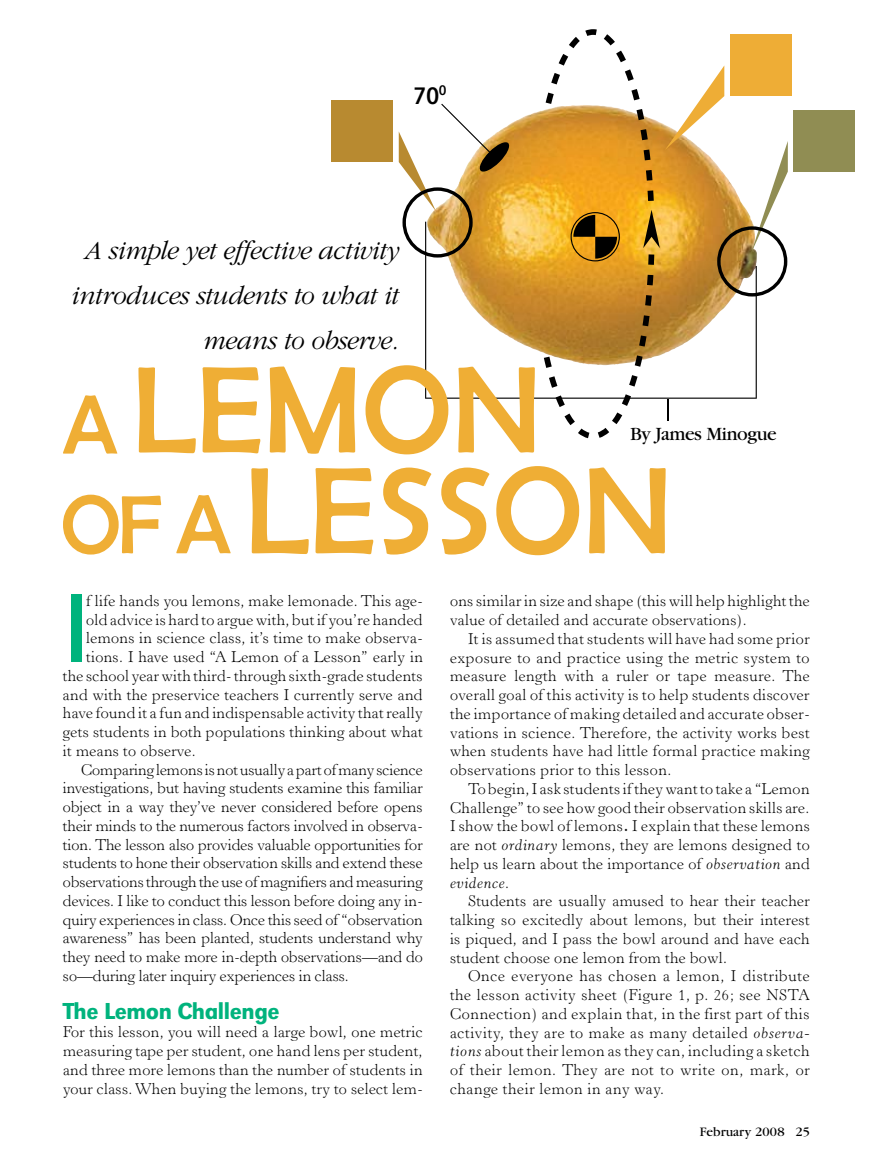
<style>
.page{position:relative;width:891px;height:1175px;background:#fff}
.page>*{position:absolute;margin:0;border:0;box-sizing:border-box;transform-origin:0 0}
.t1{font:500 94.35px "Futura BT";color:#00b37d}
.t2{font:italic 300 27px/45px "Garamond";letter-spacing:-.02em;color:#000;text-align:right}
.t3{font:24.75px "URW Grotesk T Regu Narr";color:#000}
.t4{font:24px "URW Grotesk T Medi Narr";letter-spacing:-.02em;color:#00b37d}
.t5{font:19.5px "Garamond";letter-spacing:-.02em;color:#000}
.t6{font:300 15.75px/18.8px "Horley Old Style";letter-spacing:.02em;color:#000;text-align:justify}
.t7{font:300 15.75px "Horley Old Style";color:#000}
.t8{font:13.5px "Garamond";letter-spacing:.015em;color:#000}
.s1{font-weight:600}
.s2{font-style:italic}
</style>
<div class="page">
<img style="left:511px;top:109px;width:35px;height:113px">
<svg style="left:565px;top:413px;width:24px;height:25px"></svg>
<svg style="left:556px;top:399px;width:9px;height:8px"></svg>
<svg style="left:598px;top:412px;width:24px;height:26px"></svg>
<svg style="left:622px;top:399px;width:8px;height:7px"></svg>
<svg style="left:425px;top:222px;width:332px;height:177px"></svg>
<hr style="left:667px;top:399px;width:2px;height:21px;background:#000">
<div style="left:730px;top:35px;width:61px;height:61px;background:#eead36"></div>
<div style="left:794px;top:110px;width:61px;height:62px;background:#908d53"></div>
<div style="left:332px;top:101px;width:61px;height:61px;background:#b88a30"></div>
<svg style="left:546px;top:29px;width:242px;height:277px"></svg>
<svg style="left:399px;top:104px;width:112px;height:153px"></svg>
<svg style="left:63px;top:395px;width:54px;height:58px"></svg>
<svg style="left:138px;top:367px;width:58px;height:86px"></svg>
<svg style="left:203px;top:367px;width:57px;height:86px"></svg>
<svg style="left:270px;top:366px;width:85px;height:88px"></svg>
<svg style="left:366px;top:365px;width:82px;height:89px"></svg>
<svg style="left:458px;top:367px;width:77px;height:85px"></svg>
<svg style="left:63px;top:494px;width:98px;height:60px"></svg>
<svg style="left:176px;top:495px;width:55px;height:58px"></svg>
<svg style="left:251px;top:468px;width:58px;height:86px"></svg>
<svg style="left:315px;top:468px;width:58px;height:86px"></svg>
<svg style="left:383px;top:467px;width:48px;height:87px"></svg>
<svg style="left:441px;top:467px;width:48px;height:87px"></svg>
<svg style="left:496px;top:466px;width:83px;height:89px"></svg>
<svg style="left:589px;top:467px;width:77px;height:86px"></svg>
<h3 class="t3" style="left:413px;top:81px;width:35px">70<sup>0</sup></h3>
<h2 class="t2" style="left:70px;top:228px;width:329px">A simple yet effective activity introduces students to what it means to observe.</h2>
<p class="t5" style="left:631px;top:423px;width:148px">By James Minogue</p>
<h1 class="t1" style="left:63px;top:571px;width:28px">I</h1>
<p class="t6" style="left:86px;top:592px;width:338px">f life hands you lemons, make lemonade. This age-</p>
<p class="t6" style="left:86px;top:610px;width:338px">old advice is hard to argue with, but if you’re handed</p>
<p class="t6" style="left:86px;top:629px;width:338px">lemons in science class, it’s time to make observa-</p>
<p class="t6" style="left:86px;top:648px;width:338px">tions. I have used “A Lemon of a Lesson” early in</p>
<p class="t6" style="left:63px;top:667px;width:361px">the school year with third- through sixth-grade students</p>
<p class="t6" style="left:63px;top:685px;width:361px">and with the preservice teachers I currently serve and</p>
<p class="t6" style="left:63px;top:704px;width:361px">have found it a fun and indispensable activity that really</p>
<p class="t6" style="left:63px;top:723px;width:361px">gets students in both populations thinking about what</p>
<p class="t6" style="left:63px;top:742px;width:134px">it means to observe.</p>
<p class="t7" style="left:81px;top:760px;width:343px">Comparing lemons is not usually a part of many science</p>
<p class="t7" style="left:63px;top:779px;width:361px">investigations, but having students examine this familiar</p>
<p class="t7" style="left:63px;top:798px;width:361px">object in a way they’ve never considered before opens</p>
<p class="t7" style="left:63px;top:816px;width:361px">their minds to the numerous factors involved in observa-</p>
<p class="t7" style="left:63px;top:835px;width:361px">tion. The lesson also provides valuable opportunities for</p>
<p class="t7" style="left:63px;top:854px;width:361px">students to hone their observation skills and extend these</p>
<p class="t7" style="left:63px;top:873px;width:361px">observations through the use of magnifiers and measuring</p>
<p class="t7" style="left:63px;top:891px;width:361px">devices. I like to conduct this lesson before doing any in-</p>
<p class="t7" style="left:63px;top:910px;width:361px">quiry experiences in class. Once this seed of “observation</p>
<p class="t7" style="left:63px;top:929px;width:361px">awareness” has been planted, students understand why</p>
<p class="t7" style="left:63px;top:948px;width:361px">they need to make more in-depth observations<span class="s1">—</span>and do</p>
<p class="t7" style="left:63px;top:966px;width:287px">so<span class="s1">—</span>during later inquiry experiences in class.</p>
<h3 class="t4" style="left:63px;top:996px;width:218px">The Lemon Challenge</h3>
<p class="t6" style="left:63px;top:1023px;width:361px">For this lesson, you will need a large bowl, one metric measuring tape per student, one hand lens per student, and three more lemons than the number of students in your class. When buying the lemons, try to select lem-</p>
<p class="t6" style="left:450px;top:592px;width:361px">ons similar in size and shape (this will help highlight the value of detailed and accurate observations).</p>
<p class="t6" style="left:450px;top:630px;width:361px;text-indent:18px">It is assumed that students will have had some prior exposure to and practice using the metric system to measure length with a ruler or tape measure. The overall goal of this activity is to help students discover the importance of making detailed and accurate obser&shy;vations in science. Therefore, the activity works best when students have had little formal practice making observations prior to this lesson.</p>
<p class="t6" style="left:450px;top:780px;width:361px;text-indent:18px">To begin, I ask students if they want to take a “Lemon Challenge” to see how good their observation skills are.<br>I show the bowl of lemons<span class="s1">.</span> I explain that these lemons are not <span class="s2">ordinary</span> lemons, they are lemons designed to help us learn about the importance of <span class="s2">observation</span> and <span class="s2">evidence</span>.</p>
<p class="t6" style="left:450px;top:892px;width:361px;text-indent:18px">Students are usually amused to hear their teacher talking so excitedly about lemons, but their interest is piqued, and I pass the bowl around and have each student choose one lemon from the bowl.</p>
<p class="t6" style="left:450px;top:967px;width:361px;text-indent:18px">Once everyone has chosen a lemon, I distribute the lesson activity sheet (Figure 1, p. 26; see NSTA Connection) and explain that, in the first part of this activity, they are to make as many detailed <span class="s2">observa&shy;tions</span> about their lemon as they can, including a sketch of their lemon. They are not to write on, mark, or change their lemon in any way.</p>
<p class="t8" style="left:700px;top:1124px;width:112px">February 2008 25</p>
</div>
